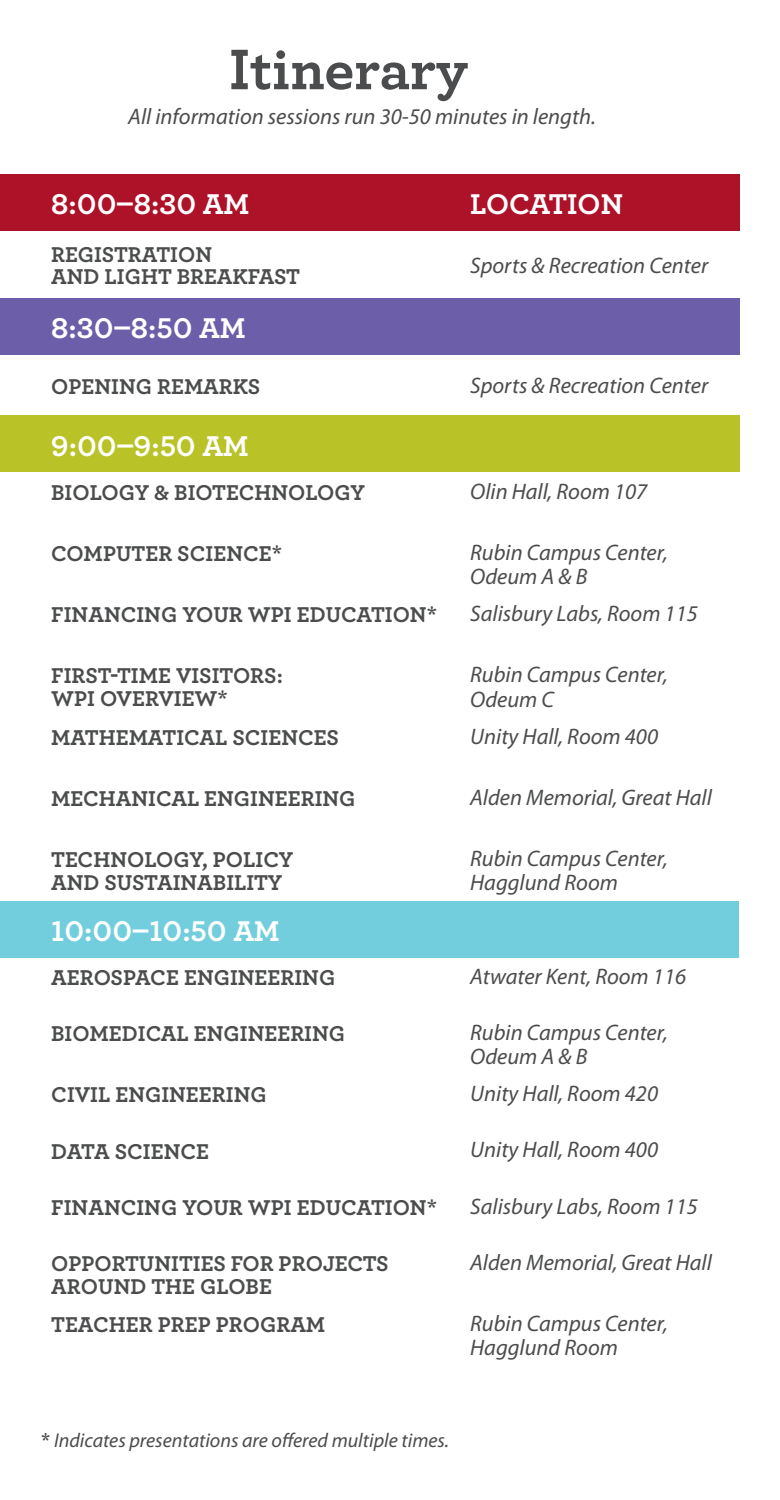
<style>
.page{position:relative;width:780px;height:1500px;background:#fff}
.page>*{position:absolute;margin:0;border:0;box-sizing:border-box;transform-origin:0 0}
.t1{font:700 60px "Archer";color:#4b4c4d}
.t2{font:700 30px "Archer";color:#fff}
.t3{font:italic 22.5px/24.2px "Myriad Pro";color:#4b4c4d}
.t4{font:700 22.5px/22.5px "Archer";color:#4b4c4d}
.t5{font:italic 20px "Myriad Pro";color:#4b4c4d}
.s1{font-family:"Archer";font-weight:700;font-style:normal}
</style>
<div class="page">
<div style="left:0;top:415px;width:739px;height:57px;background:#b9c227"></div>
<div style="left:0;top:174px;width:739px;height:56px;background:#ae1229"></div>
<div style="left:0;top:298px;width:739px;height:57px;background:#6d5ea9"></div>
<div style="left:0;top:901px;width:739px;height:56px;background:#72cedd"></div>
<h1 class="t1" style="left:229px;top:22px;width:240px">Itinerary</h1>
<p class="t3" style="left:128px;top:104px;width:469px">All information sessions run 30-50 minutes in length.</p>
<h2 class="t2" style="left:51px;top:181px;width:200px">8:00–8:30 AM</h2>
<h2 class="t2" style="left:470px;top:181px;width:154px">LOCATION</h2>
<p class="t4" style="left:51px;top:242px;width:250px">REGISTRATION<br>AND LIGHT BREAKFAST</p>
<p class="t3" style="left:470px;top:253px;width:240px">Sports &amp; Recreation Center</p>
<h2 class="t2" style="left:51px;top:304px;width:196px">8:30–8:50 AM</h2>
<p class="t4" style="left:51px;top:374px;width:211px">OPENING REMARKS</p>
<p class="t3" style="left:470px;top:373px;width:240px">Sports &amp; Recreation Center</p>
<h2 class="t2" style="left:51px;top:422px;width:199px">9:00–9:50 AM</h2>
<p class="t4" style="left:51px;top:480px;width:315px">BIOLOGY &amp; BIOTECHNOLOGY</p>
<p class="t3" style="left:470px;top:479px;width:179px">Olin Hall, Room 107</p>
<p class="t4" style="left:51px;top:541px;width:232px">COMPUTER SCIENCE*</p>
<p class="t3" style="left:470px;top:540px;width:199px">Rubin Campus Center,<br>Odeum A &amp; B</p>
<p class="t4" style="left:51px;top:602px;width:387px">FINANCING YOUR WPI EDUCATION*</p>
<p class="t3" style="left:470px;top:601px;width:229px">Salisbury Labs, Room 115</p>
<p class="t4" style="left:51px;top:663px;width:233px">FIRST-TIME VISITORS:<br>WPI OVERVIEW*</p>
<p class="t3" style="left:470px;top:662px;width:199px">Rubin Campus Center,<br>Odeum C</p>
<p class="t4" style="left:51px;top:725px;width:289px">MATHEMATICAL SCIENCES</p>
<p class="t3" style="left:470px;top:724px;width:189px">Unity Hall, Room 400</p>
<p class="t4" style="left:51px;top:786px;width:306px">MECHANICAL ENGINEERING</p>
<p class="t3" style="left:470px;top:785px;width:243px">Alden Memorial, Great Hall</p>
<p class="t4" style="left:51px;top:847px;width:243px">TECHNOLOGY, POLICY<br>AND SUSTAINABILITY</p>
<p class="t3" style="left:470px;top:846px;width:199px">Rubin Campus Center,<br>Hagglund Room</p>
<h2 class="t2" style="left:51px;top:907px;width:230px">10:00–10:50 AM</h2>
<p class="t4" style="left:51px;top:965px;width:286px">AEROSPACE ENGINEERING</p>
<p class="t3" style="left:470px;top:964px;width:217px">Atwater Kent, Room 116</p>
<p class="t4" style="left:51px;top:1021px;width:295px">BIOMEDICAL ENGINEERING</p>
<p class="t3" style="left:470px;top:1020px;width:199px">Rubin Campus Center,<br>Odeum A &amp; B</p>
<p class="t4" style="left:51px;top:1082px;width:217px">CIVIL ENGINEERING</p>
<p class="t3" style="left:470px;top:1081px;width:189px">Unity Hall, Room 420</p>
<p class="t4" style="left:51px;top:1138px;width:160px">DATA SCIENCE</p>
<p class="t3" style="left:470px;top:1137px;width:189px">Unity Hall, Room 400</p>
<p class="t4" style="left:51px;top:1195px;width:387px">FINANCING YOUR WPI EDUCATION*</p>
<p class="t3" style="left:470px;top:1194px;width:229px">Salisbury Labs, Room 115</p>
<p class="t4" style="left:51px;top:1251px;width:339px">OPPORTUNITIES FOR PROJECTS<br>AROUND THE GLOBE</p>
<p class="t3" style="left:470px;top:1250px;width:243px">Alden Memorial, Great Hall</p>
<p class="t4" style="left:51px;top:1312px;width:275px">TEACHER PREP PROGRAM</p>
<p class="t3" style="left:470px;top:1311px;width:199px">Rubin Campus Center,<br>Hagglund Room</p>
<p class="t5" style="left:41px;top:1428px;width:409px"><span class="s1">*</span> Indicates presentations are offered multiple times.</p>
</div>
